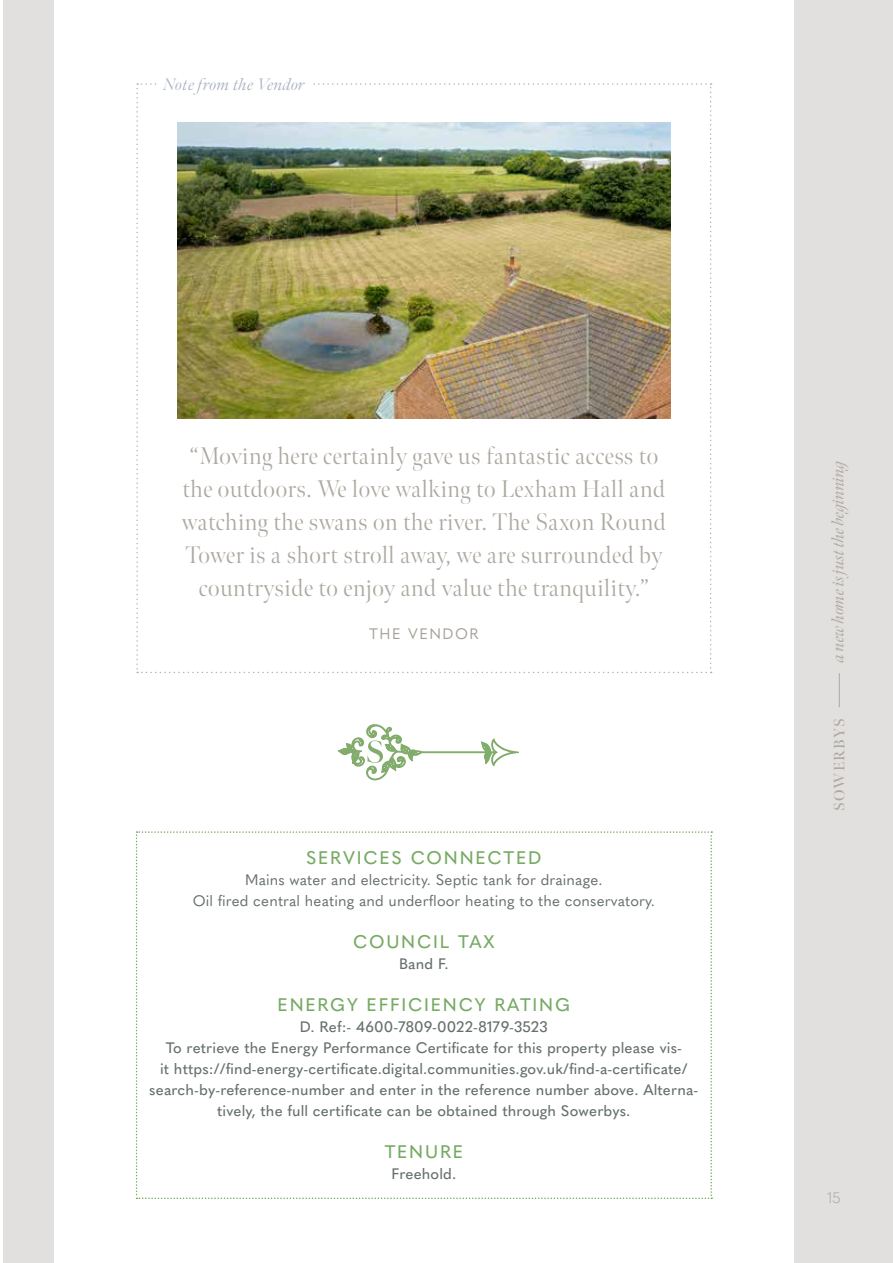
<style>
.page{position:relative;width:893px;height:1263px;background:#fff}
.page>*{position:absolute;margin:0;border:0;box-sizing:border-box;transform-origin:0 0}
.t1{font:300 24px/33px "Meno Banner";letter-spacing:.025em;color:#ada8a0;text-align:center}
.t2{font:500 18px "Quasimoda";letter-spacing:.1em;color:#76aa63}
.t3{font:italic 16.5px "Meno Banner";letter-spacing:-.01em;color:#ada8a0}
.t4{font:italic 16.5px "Meno Banner";letter-spacing:.025em;color:#abb5c4}
.t5{font:500 15px/21px "Quasimoda";letter-spacing:.01em;color:#656f6c;text-align:center}
.t6{font:15px/21px "Quasimoda";letter-spacing:.01em;color:#656f6c;text-align:center}
.t7{font:15px "Quasimoda";letter-spacing:.1em;color:#a6a298}
.t8{font:600 15px "Meno Banner";letter-spacing:.08em;color:#ada8a0}
.t9{font:300 15px "Quasimoda";color:#ada8a0}
</style>
<div class="page">
<hr style="left:0;top:0;width:1px;height:1263px;background:#e2e0df">
<div style="left:3px;top:0;width:890px;height:1263px;background:#e2e0df"></div>
<hr style="left:839px;top:673px;width:1px;height:34px;background:#ada8a0">
<div style="left:54px;top:0;width:740px;height:1263px;background:#fff"></div>
<svg style="left:338px;top:724px;width:181px;height:56px"></svg>
<svg style="left:136px;top:83px;width:576px;height:590px"></svg>
<img style="left:178px;top:122px;width:492px;height:296px">
<div style="left:158px;top:77px;width:153px;height:13px;background:#fff"></div>
<svg style="left:136px;top:831px;width:576px;height:368px"></svg>
<p class="t4" style="left:164px;top:74px;width:143px">Note from the Vendor</p>
<p class="t1" style="left:182px;top:439px;width:485px">“Moving here certainly gave us fantastic access to the outdoors. We love walking to Lexham Hall and watching the swans on the river. The Saxon Round Tower is a short stroll away, we are surrounded by countryside to enjoy and value the tranquility.”</p>
<p class="t7" style="left:369px;top:622px;width:111px">THE VENDOR</p>
<p class="t2" style="left:306px;top:843px;width:237px">SERVICES CONNECTED</p>
<p class="t6" style="left:193px;top:868px;width:464px">Mains water and electricity. Septic tank for drainage.<br>Oil fired central heating and underfloor heating to the conservatory.</p>
<p class="t2" style="left:353px;top:927px;width:143px">COUNCIL TAX</p>
<p class="t5" style="left:399px;top:952px;width:51px">Band F.</p>
<p class="t2" style="left:278px;top:990px;width:294px">ENERGY EFFICIENCY RATING</p>
<p class="t5" style="left:149px;top:1015px;width:551px">D. Ref:- 4600-7809-0022-8179-3523<br>To retrieve the Energy Performance Certificate for this property please vis-<br>it https://find-energy-certificate.digital.communities.gov.uk/find-a-certificate/ search-by-reference-number and enter in the reference number above. Alterna&shy;tively, the full certificate can be obtained through Sowerbys.</p>
<p class="t2" style="left:385px;top:1137px;width:80px">TENURE</p>
<p class="t5" style="left:391px;top:1162px;width:67px">Freehold.</p>
<p class="t3" style="left:828px;top:662px;width:206px;rotate:-90deg">a new home is just the beginning</p>
<p class="t8" style="left:830px;top:811px;width:94px;rotate:-90deg">SOWERBYS</p>
<p class="t9" style="left:827px;top:1187px;width:15px">15</p>
</div>
